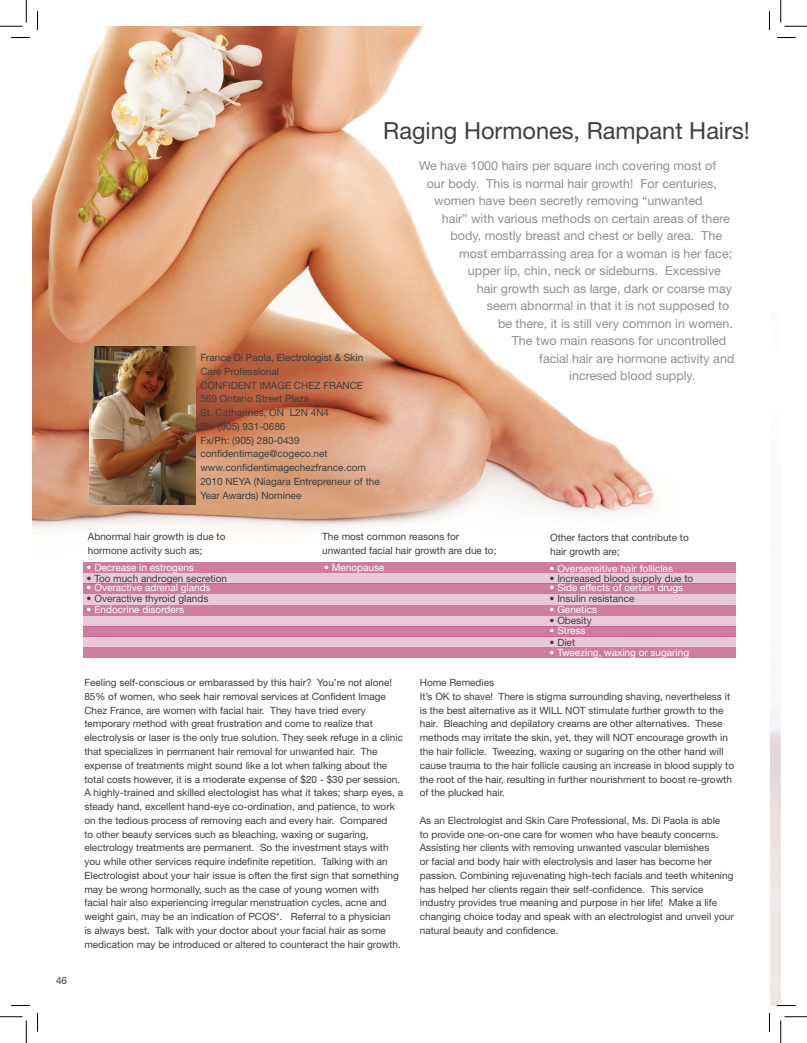
<style>
.page{position:relative;width:807px;height:1043px;background:#fff}
.page>*{position:absolute;margin:0;border:0;box-sizing:border-box;transform-origin:0 0}
.t1{font:23.5px "Helvetica Neue LT Std";color:#3e3e3f}
.t2{font:12.5px "Helvetica Neue LT Std";color:#3e3e3f}
.t3{font:10px/13.8px "Helvetica Neue LT Std";color:#3e3e3f}
.t4{font:10px "Helvetica Neue LT Std";color:#fff}
</style>
<div class="page">
<img style="left:32px;top:26px;width:623px;height:505px">
<img style="left:89px;top:347px;width:106px;height:157px">
<svg style="left:415px;top:161px;width:240px;height:270px"></svg>
<div style="left:83px;top:563px;width:652px;height:10px;background:#cc7da0"></div>
<div style="left:83px;top:616px;width:652px;height:10px;background:#e9c9d7"></div>
<div style="left:83px;top:626px;width:652px;height:10px;background:#cc7da0"></div>
<div style="left:83px;top:636px;width:652px;height:10px;background:#e9c9d7"></div>
<div style="left:83px;top:647px;width:652px;height:10px;background:#cc7da0"></div>
<div style="left:83px;top:573px;width:652px;height:10px;background:#e9c9d7"></div>
<div style="left:83px;top:583px;width:652px;height:10px;background:#cc7da0"></div>
<div style="left:83px;top:594px;width:652px;height:10px;background:#e9c9d7"></div>
<div style="left:83px;top:605px;width:652px;height:10px;background:#cc7da0"></div>
<svg style="left:11px;top:37px;width:19px;height:1px"></svg>
<svg style="left:777px;top:37px;width:18px;height:1px"></svg>
<svg style="left:11px;top:1005px;width:19px;height:1px"></svg>
<svg style="left:776px;top:1004px;width:19px;height:2px"></svg>
<svg style="left:37px;top:11px;width:1px;height:19px"></svg>
<svg style="left:37px;top:1013px;width:1px;height:18px"></svg>
<svg style="left:769px;top:11px;width:1px;height:19px"></svg>
<svg style="left:769px;top:1013px;width:1px;height:18px"></svg>
<svg style="left:0;top:0;width:27px;height:27px"></svg>
<svg style="left:0;top:1016px;width:27px;height:26px"></svg>
<svg style="left:780px;top:0;width:26px;height:27px"></svg>
<svg style="left:780px;top:1016px;width:26px;height:26px"></svg>
<p class="t3" style="left:56px;top:973px;width:13px">46</p>
<h1 class="t1" style="left:383px;top:116px;width:368px">Raging Hormones, Rampant Hairs!</h1>
<p class="t3" style="left:200px;top:350px;width:181px">France Di Paola, Electrologist &amp; Skin<br>Care Professional<br>CONFIDENT IMAGE CHEZ FRANCE<br>569 Ontario Street Plaza<br>St. Catharines, ON L2N 4N4<br>Ph: (905) 931-0686<br>Fx/Ph: (905) 280-0439 confidentimage@cogeco.net www.confidentimagechezfrance.com<br>2010 NEYA (Niagara Entrepreneur of the<br>Year Awards) Nominee</p>
<p class="t2" style="left:419px;top:158px;width:298px">We have 1000 hairs per square inch covering most of</p>
<p class="t2" style="left:426px;top:176px;width:292px">our body. This is normal hair growth! For centuries,</p>
<p class="t2" style="left:434px;top:193px;width:270px">women have been secretly removing “unwanted</p>
<p class="t2" style="left:441px;top:211px;width:289px">hair” with various methods on certain areas of there</p>
<p class="t2" style="left:450px;top:228px;width:273px">body, mostly breast and chest or belly area. The</p>
<p class="t2" style="left:459px;top:246px;width:274px">most embarrassing area for a woman is her face;</p>
<p class="t2" style="left:468px;top:263px;width:254px">upper lip, chin, neck or sideburns. Excessive</p>
<p class="t2" style="left:476px;top:281px;width:257px">hair growth such as large, dark or coarse may</p>
<p class="t2" style="left:486px;top:298px;width:244px">seem abnormal in that it is not supposed to</p>
<p class="t2" style="left:498px;top:316px;width:236px">be there, it is still very common in women.</p>
<p class="t2" style="left:511px;top:333px;width:216px">The two main reasons for uncontrolled</p>
<p class="t2" style="left:539px;top:351px;width:196px">facial hair are hormone activity and</p>
<p class="t2" style="left:569px;top:368px;width:127px">incresed blood supply.</p>
<p class="t3" style="left:88px;top:529px;width:139px">Abnormal hair growth is due to hormone activity such as;</p>
<p class="t3" style="left:322px;top:529px;width:176px">The most common reasons for unwanted facial hair growth are due to;</p>
<p class="t3" style="left:550px;top:530px;width:140px">Other factors that contribute to hair growth are;</p>
<p class="t4" style="left:87px;top:561px;width:109px">• Decrease in estrogens</p>
<p class="t3" style="left:87px;top:571px;width:142px">• Too much androgen secretion</p>
<p class="t4" style="left:87px;top:582px;width:125px">• Overactive adrenal glands</p>
<p class="t3" style="left:87px;top:592px;width:123px">• Overactive thyroid glands</p>
<p class="t4" style="left:87px;top:604px;width:99px">• Endocrine disorders</p>
<p class="t4" style="left:549px;top:647px;width:141px">• Tweezing, waxing or sugaring</p>
<p class="t4" style="left:324px;top:561px;width:62px">• Menopause</p>
<p class="t4" style="left:549px;top:562px;width:125px">• Oversensitive hair follicles</p>
<p class="t3" style="left:549px;top:571px;width:145px">• Increased blood supply due to</p>
<p class="t4" style="left:549px;top:582px;width:135px">• Side effects of certain drugs</p>
<p class="t3" style="left:549px;top:592px;width:86px">• Insulin resistance</p>
<p class="t4" style="left:549px;top:604px;width:49px">• Genetics</p>
<p class="t3" style="left:549px;top:613px;width:44px">• Obesity</p>
<p class="t4" style="left:549px;top:624px;width:37px">• Stress</p>
<p class="t3" style="left:549px;top:635px;width:27px">• Diet</p>
<p class="t3" style="left:84px;top:675px;width:320px">Feeling self-conscious or embarassed by this hair? You’re not alone!<br>85% of women, who seek hair removal services at Confident Image Chez France, are women with facial hair. They have tried every temporary method with great frustration and come to realize that electrolysis or laser is the only true solution. They seek refuge in a clinic that specializes in permanent hair removal for unwanted hair. The expense of treatments might sound like a lot when talking about the total costs however, it is a moderate expense of $20 - $30 per session.<br>A highly-trained and skilled electologist has what it takes; sharp eyes, a steady hand, excellent hand-eye co-ordination, and patience, to work on the tedious process of removing each and every hair. Compared<br>to other beauty services such as bleaching, waxing or sugaring, electrology treatments are permanent. So the investment stays with you while other services require indefinite repetition. Talking with an Electrologist about your hair issue is often the first sign that something may be wrong hormonally, such as the case of young women with facial hair also experiencing irregular menstruation cycles, acne and weight gain, may be an indication of PCOS*. Referral to a physician<br>is always best. Talk with your doctor about your facial hair as some medication may be introduced or altered to counteract the hair growth.</p>
<p class="t3" style="left:419px;top:675px;width:316px">Home Remedies<br>It’s OK to shave! There is stigma surrounding shaving, nevertheless it is the best alternative as it WILL NOT stimulate further growth to the hair. Bleaching and depilatory creams are other alternatives. These methods may irritate the skin, yet, they will NOT encourage growth in the hair follicle. Tweezing, waxing or sugaring on the other hand will cause trauma to the hair follicle causing an increase in blood supply to the root of the hair, resulting in further nourishment to boost re-growth of the plucked hair.</p>
<p class="t3" style="left:419px;top:813px;width:315px">As an Electrologist and Skin Care Professional, Ms. Di Paola is able<br>to provide one-on-one care for women who have beauty concerns.<br>Assisting her clients with removing unwanted vascular blemishes<br>or facial and body hair with electrolysis and laser has become her passion. Combining rejuvenating high-tech facials and teeth whitening has helped her clients regain their self-confidence. This service industry provides true meaning and purpose in her life! Make a life changing choice today and speak with an electrologist and unveil your natural beauty and confidence.</p>
</div>
